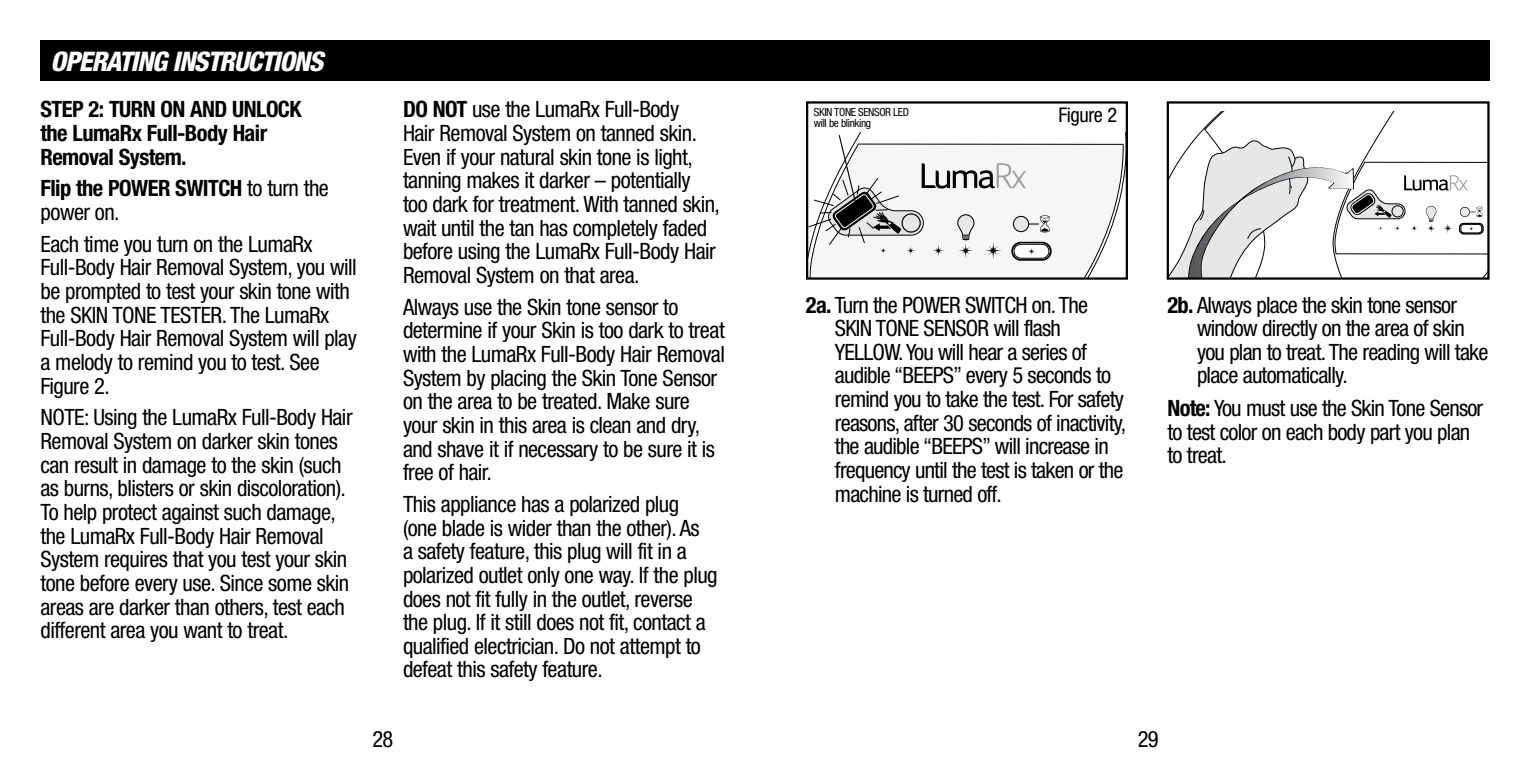
<style>
.page{position:relative;width:1531px;height:766px;background:#fff}
.page>*{position:absolute;margin:0;border:0;box-sizing:border-box;transform-origin:0 0}
.t1{font:italic 800 condensed 27px "Helvetica Neue LT Std";letter-spacing:-.04em;color:#fff}
.t2{font:condensed 22.5px/23.6px "Helvetica Neue LT Std";letter-spacing:-.025em;color:#000}
.t3{font:700 condensed 22.5px/23.6px "Helvetica Neue LT Std";letter-spacing:-.025em;color:#000}
.t4{font:condensed 20.25px "Helvetica Neue LT Std";letter-spacing:-.02em;color:#000}
.t5{font:condensed 11.25px/11.2px "Helvetica Neue LT Std";letter-spacing:-.035em;color:#000}
.s1{font-weight:400}
.s2{font-weight:700}
.s3{color:#fff}
</style>
<div class="page">
<svg style="left:1169px;top:112px;width:317px;height:164px"></svg>
<div style="left:1166px;top:101px;width:323px;height:178px;border:2px solid #000"></div>
<div style="left:806px;top:101px;width:322px;height:178px;border:2px solid #000"></div>
<svg style="left:807px;top:133px;width:320px;height:145px"></svg>
<div style="left:40px;top:40px;width:1450px;height:41px;background:#000"></div>
<p class="t1" style="left:51px;top:44px;width:274px">OPERATING INSTRUCTIONS</p>
<p class="t3" style="left:40px;top:97px;width:263px">STEP 2: TURN ON AND UNLOCK the LumaRx Full-Body Hair<br>Removal System.</p>
<p class="t3" style="left:40px;top:176px;width:290px">Flip the POWER SWITCH <span class="s1">to turn the power on.</span></p>
<p class="t2" style="left:40px;top:232px;width:318px">Each time you turn on the LumaRx<br>Full-Body Hair Removal System, you will be prompted to test your skin tone with the SKIN TONE TESTER. The LumaRx<br>Full-Body Hair Removal System will play a melody to remind you to test. See<br>Figure 2.</p>
<p class="t2" style="left:40px;top:405px;width:314px">NOTE: Using the LumaRx Full-Body Hair Removal System on darker skin tones can result in damage to the skin (such as burns, blisters or skin discoloration).<br>To help protect against such damage, the LumaRx Full-Body Hair Removal System requires that you test your skin tone before every use. Since some skin areas are darker than others, test each different area you want to treat.</p>
<p class="t2" style="left:403px;top:97px;width:318px"><span class="s2">DO NOT</span> use the LumaRx Full-Body<br>Hair Removal System on tanned skin.<br>Even if your natural skin tone is light, tanning makes it darker – potentially too dark for treatment. With tanned skin, wait until the tan has completely faded before using the LumaRx Full-Body Hair Removal System on that area.</p>
<p class="t2" style="left:403px;top:295px;width:323px">Always use the Skin tone sensor to determine if your Skin is too dark to treat with the LumaRx Full-Body Hair Removal System by placing the Skin Tone Sensor on the area to be treated. Make sure your skin in this area is clean and dry, and shave it if necessary to be sure it is free of hair.</p>
<p class="t2" style="left:403px;top:492px;width:316px">This appliance has a polarized plug (one blade is wider than the other). As<br>a safety feature, this plug will fit in a polarized outlet only one way. If the plug does not fit fully in the outlet, reverse the plug. If it still does not fit, contact a qualified electrician. Do not attempt to defeat this safety feature.</p>
<p class="t5" style="left:814px;top:106px;width:97px">SKIN TONE SENSOR LED will be blinking <span class="s3">orange</span></p>
<p class="t4" style="left:1058px;top:104px;width:60px">Figure 2</p>
<p class="t2" style="left:835px;top:292px;width:293px;text-indent:-29px"><span class="s2">2a.</span> Turn the POWER SWITCH on. The SKIN TONE SENSOR will flash YELLOW. You will hear a series of audible “BEEPS” every 5 seconds to remind you to take the test. For safety reasons, after 30 seconds of inactivity, the audible “BEEPS” will increase in frequency until the test is taken or the machine is turned off.</p>
<p class="t2" style="left:1197px;top:292px;width:293px;text-indent:-29px"><span class="s2">2b.</span> Always place the skin tone sensor window directly on the area of skin you plan to treat. The reading will take place automatically.</p>
<p class="t2" style="left:1167px;top:396px;width:317px"><span class="s2">Note:</span> You must use the Skin Tone Sensor to test color on each body part you plan to treat.</p>
<p class="t2" style="left:372px;top:726px;width:22px">28</p>
<p class="t2" style="left:1138px;top:726px;width:22px">29</p>
</div>
